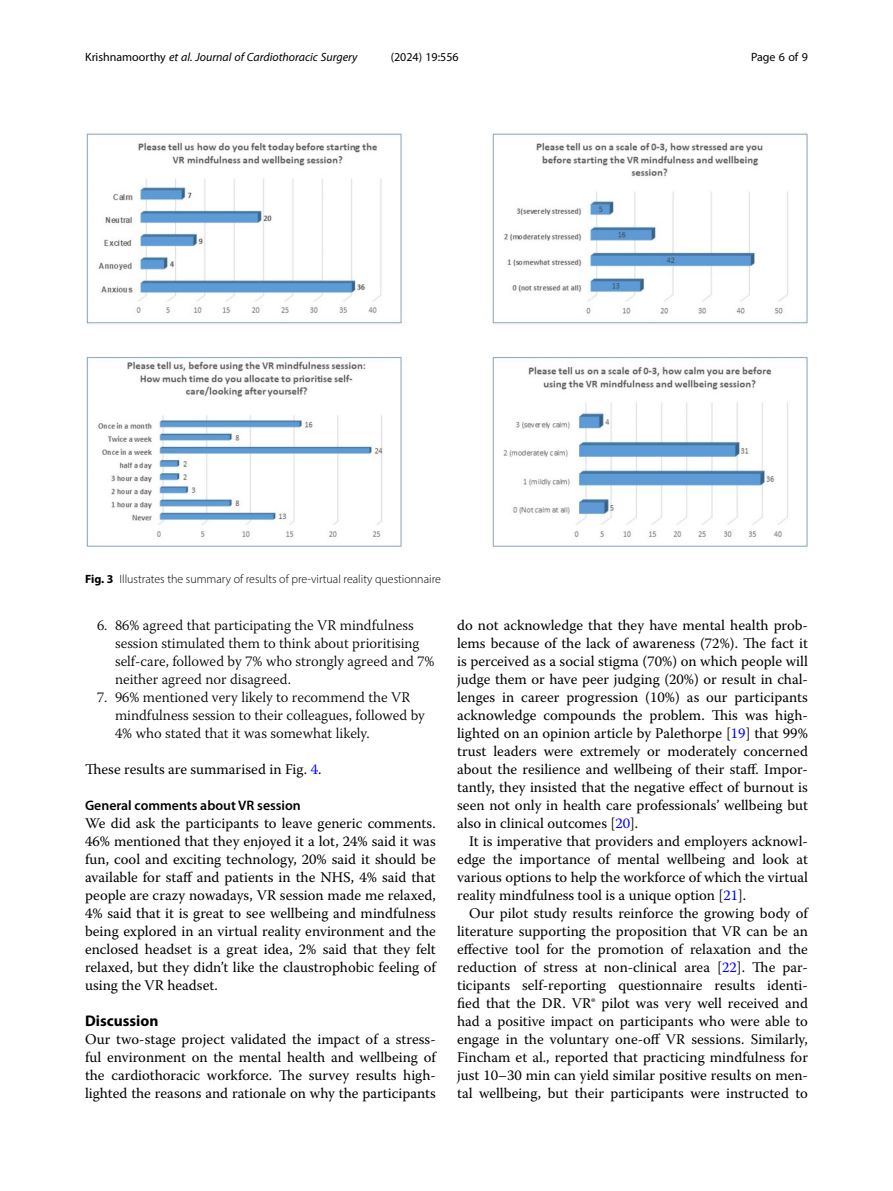
<style>
.page{position:relative;width:893px;height:1191px;background:#fff}
.page>*{position:absolute;margin:0;border:0;box-sizing:border-box;transform-origin:0 0}
.Head_1{font:700 15.45px "Myriad Pro";color:#000}
.Body_Text{font:14.7px/18px "Warnock Pro";color:#000;text-align:justify}
.Body_Text_Indent{font:14.7px/18px "Warnock Pro";color:#000;text-align:justify}
.Ordered_L1{font:300 14.7px/18px "Warnock Pro";color:#000}
.Head_2{font:600 13.8px "Myriad Pro";color:#000}
.Figure_Caption{font:300 12px "Myriad Pro";color:#000}
.t1{font:italic 12px "Myriad Pro";color:#000}
.t2{font:12px "Myriad Pro";color:#000}
.s1{font-style:normal}
.s2{font-weight:700}
.s3{color:#00f}
</style>
<div class="page">
<img style="left:85px;top:132px;width:723px;height:416px">
<p class="t1" style="left:85px;top:50px;width:274px"><span class="s1">Krishnamoorthy</span> et al. Journal of Cardiothoracic Surgery</p>
<p class="t2" style="left:391px;top:50px;width:70px">(2024) 19:556</p>
<p class="t2" style="left:751px;top:50px;width:58px">Page 6 of 9</p>
<p class="Figure_Caption" style="left:85px;top:572px;width:357px"><span class="s2">Fig. 3</span> Illustrates the summary of results of pre-virtual reality questionnaire</p>
<p class="Ordered_L1" style="left:115px;top:616px;width:321px;text-indent:-18px">6. 86% agreed that participating the VR mindfulness session stimulated them to think about prioritising self-care, followed by 7% who strongly agreed and 7% neither agreed nor disagreed.</p>
<p class="Ordered_L1" style="left:115px;top:688px;width:311px;text-indent:-18px">7. 96% mentioned very likely to recommend the VR mindfulness session to their colleagues, followed by<br>4% who stated that it was somewhat likely.</p>
<p class="Body_Text" style="left:85px;top:760px;width:238px">These results are summarised in Fig. <span class="s3">4</span>.</p>
<p class="Head_2" style="left:85px;top:797px;width:217px">General comments about VR session</p>
<p class="Body_Text" style="left:85px;top:814px;width:352px">We did ask the participants to leave generic comments.<br>46% mentioned that they enjoyed it a lot, 24% said it was fun, cool and exciting technology, 20% said it should be available for staff and patients in the NHS, 4% said that people are crazy nowadays, VR session made me relaxed, 4% said that it is great to see wellbeing and mindfulness being explored in an virtual reality environment and the enclosed headset is a great idea, 2% said that they felt relaxed, but they didn’t like the claustrophobic feeling of using the VR headset.</p>
<p class="Head_1" style="left:85px;top:1011px;width:75px">Discussion</p>
<p class="Body_Text" style="left:85px;top:1030px;width:352px">Our two-stage project validated the impact of a stress&shy;ful environment on the mental health and wellbeing of the cardiothoracic workforce. The survey results high&shy;lighted the reasons and rationale on why the participants</p>
<p class="Body_Text" style="left:457px;top:616px;width:352px">do not acknowledge that they have mental health prob&shy;lems because of the lack of awareness (72%). The fact it is perceived as a social stigma (70%) on which people will judge them or have peer judging (20%) or result in chal&shy;lenges in career progression (10%) as our participants acknowledge compounds the problem. This was high&shy;lighted on an opinion article by Palethorpe [<span class="s3">19</span>] that 99% trust leaders were extremely or moderately concerned about the resilience and wellbeing of their staff. Impor&shy;tantly, they insisted that the negative effect of burnout is seen not only in health care professionals’ wellbeing but also in clinical outcomes [<span class="s3">20</span>].</p>
<p class="Body_Text_Indent" style="left:457px;top:832px;width:352px;text-indent:12px">It is imperative that providers and employers acknowl&shy;edge the importance of mental wellbeing and look at various options to help the workforce of which the virtual reality mindfulness tool is a unique option [<span class="s3">21</span>].</p>
<p class="Body_Text_Indent" style="left:457px;top:904px;width:352px;text-indent:12px">Our pilot study results reinforce the growing body of literature supporting the proposition that VR can be an effective tool for the promotion of relaxation and the reduction of stress at non-clinical area [<span class="s3">22</span>]. The par&shy;ticipants self-reporting questionnaire results identi&shy;fied that the DR. VR® pilot was very well received and had a positive impact on participants who were able to engage in the voluntary one-off VR sessions. Similarly, Fincham et al., reported that practicing mindfulness for just 10–30 min can yield similar positive results on men&shy;tal wellbeing, but their participants were instructed to</p>
</div>
